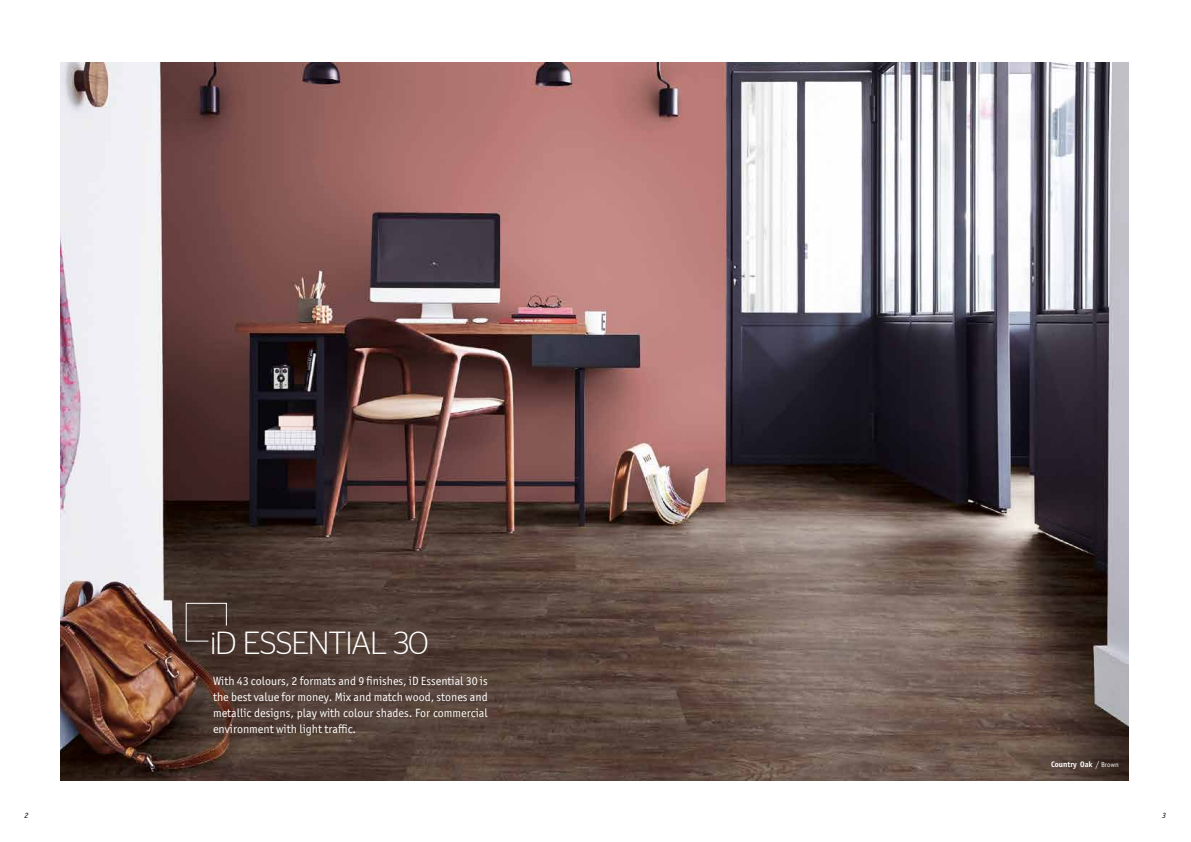
<style>
.page{position:relative;width:1191px;height:842px;background:#fff}
.page>*{position:absolute;margin:0;border:0;box-sizing:border-box;transform-origin:0 0}
.t1{font:300 32px "Stag Sans";letter-spacing:-.03em;color:#fff}
.t2{font:12px/16px "Officina Sans ITC Pro";color:#fff;text-align:justify}
.t3{font:700 8px "Officina Sans ITC Pro";color:#fff}
.t4{font:italic 8px "Officina Sans ITC Pro";color:#000}
.s1{font-weight:400}
.s2{font-weight:400;font-size:7px}
</style>
<div class="page">
<img style="left:61px;top:63px;width:1067px;height:717px">
<svg style="left:186px;top:603px;width:41px;height:38px"></svg>
<h1 class="t1" style="left:210px;top:626px;width:220px">iD ESSENTIAL 30</h1>
<p class="t2" style="left:213px;top:673px;width:276px">With 43 colours, 2 formats and 9 finishes, iD Essential 30 is the best value for money. Mix and match wood, stones and metallic designs, play with colour shades. For commercial environment with light traffic.</p>
<p class="t3" style="left:1051px;top:759px;width:69px">Country Oak <span class="s1">/</span> <span class="s2">Brown</span></p>
<p class="t4" style="left:24px;top:811px;width:5px">2</p>
<p class="t4" style="left:1162px;top:811px;width:5px">3</p>
</div>
